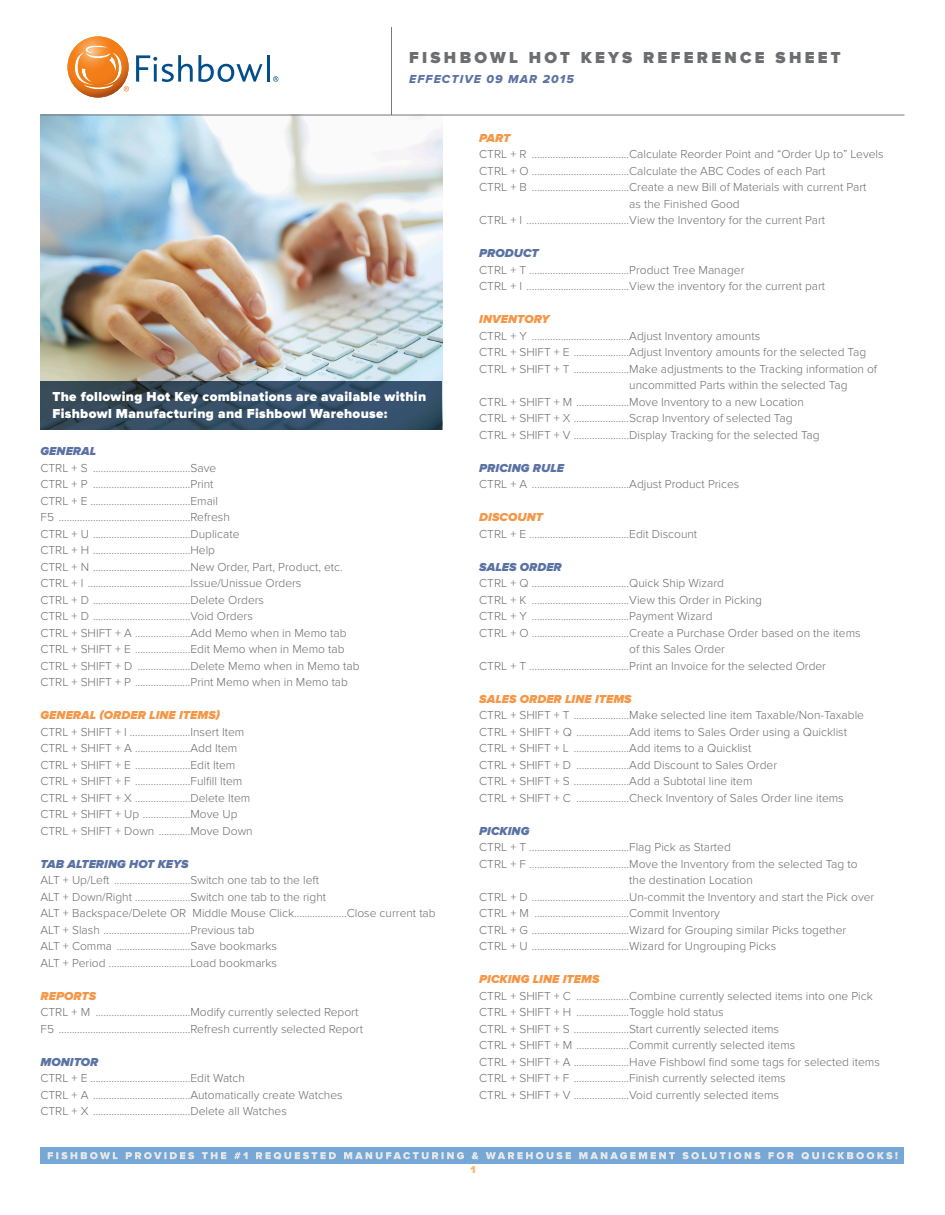
<style>
.page{position:relative;width:945px;height:1215px;background:#fff}
.page>*{position:absolute;margin:0;border:0;box-sizing:border-box;transform-origin:0 0}
.t1{font:900 16.5px "Proxima Nova";letter-spacing:.2em;color:#6c6d70}
.t2{font:900 13.5px/16.5px "Proxima Nova";letter-spacing:.025em;color:#fff}
.t3{font:300 12px/16.5px "Proxima Nova";color:#6c6d70}
.t4{font:italic 900 12px "Proxima Nova";letter-spacing:.01em;color:#f59747}
.t5{font:italic 900 12px "Proxima Nova";letter-spacing:.01em;color:#5b72a4}
.t6{font:12px "Proxima Nova Extrabld It";letter-spacing:.1em;color:#5b72a4}
.t7{font:900 10.5px "Proxima Nova";color:#fbb571}
</style>
<div class="page">
<img style="left:40px;top:116px;width:402px;height:265px">
<svg style="left:40px;top:381px;width:402px;height:49px;background:#334c61"></svg>
<hr style="left:40px;top:115px;width:864px;height:1px;background:#76787b">
<hr style="left:391px;top:27px;width:1px;height:88px;background:#76787b">
<svg style="left:136px;top:55px;width:126px;height:27px"></svg>
<hr style="left:267px;top:55px;width:2px;height:27px;background:#004f8c">
<svg style="left:273px;top:76px;width:5px;height:6px"></svg>
<svg style="left:68px;top:36px;width:61px;height:62px"></svg>
<div style="left:40px;top:1148px;width:864px;height:16px;background:#77a8d5"></div>
<svg style="left:48px;top:1152px;width:850px;height:8px"></svg>
<h1 class="t1" style="left:409px;top:48px;width:433px">FISHBOWL HOT KEYS REFERENCE SHEET</h1>
<p class="t6" style="left:409px;top:72px;width:166px">EFFECTIVE 09 MAR 2015</p>
<p class="t2" style="left:52px;top:389px;width:375px">The following Hot Key combinations are available within<br>Fishbowl Manufacturing and Fishbowl Warehouse:</p>
<p class="t5" style="left:40px;top:444px;width:57px">GENERAL</p>
<p class="t3" style="left:40px;top:460px;width:321px">CTRL + S .....................................Save<br>CTRL + P .....................................Print<br>CTRL + E ......................................Email<br>F5 ..................................................Refresh<br>CTRL + U .....................................Duplicate<br>CTRL + H .....................................Help<br>CTRL + N .....................................New Order, Part, Product, etc.<br>CTRL + I .......................................Issue/Unissue Orders<br>CTRL + D .....................................Delete Orders<br>CTRL + D .....................................Void Orders<br>CTRL + SHIFT + A .....................Add Memo when in Memo tab CTRL + SHIFT + E .....................Edit Memo when in Memo tab CTRL + SHIFT + D ....................Delete Memo when in Memo tab CTRL + SHIFT + P .....................Print Memo when in Memo tab</p>
<p class="t4" style="left:40px;top:708px;width:181px">GENERAL (ORDER LINE ITEMS)</p>
<p class="t3" style="left:40px;top:724px;width:214px">CTRL + SHIFT + I .......................Insert Item CTRL + SHIFT + A .....................Add Item CTRL + SHIFT + E .....................Edit Item CTRL + SHIFT + F .....................Fulfill Item CTRL + SHIFT + X .....................Delete Item CTRL + SHIFT + Up ..................Move Up CTRL + SHIFT + Down ............Move Down</p>
<p class="t5" style="left:40px;top:857px;width:149px">TAB ALTERING HOT KEYS</p>
<p class="t3" style="left:40px;top:872px;width:397px">ALT + Up/Left .............................Switch one tab to the left<br>ALT + Down/Right .....................Switch one tab to the right<br>ALT + Backspace/Delete OR Middle Mouse Click....................Close current tab ALT + Slash .................................Previous tab<br>ALT + Comma ............................Save bookmarks<br>ALT + Period ...............................Load bookmarks</p>
<p class="t4" style="left:40px;top:989px;width:57px">REPORTS</p>
<p class="t3" style="left:40px;top:1004px;width:324px">CTRL + M ....................................Modify currently selected Report<br>F5 ..................................................Refresh currently selected Report</p>
<p class="t5" style="left:40px;top:1055px;width:59px">MONITOR</p>
<p class="t3" style="left:40px;top:1070px;width:304px">CTRL + E ......................................Edit Watch<br>CTRL + A .....................................Automatically create Watches<br>CTRL + X .....................................Delete all Watches</p>
<p class="t4" style="left:479px;top:131px;width:33px">PART</p>
<p class="t3" style="left:479px;top:146px;width:406px">CTRL + R .....................................Calculate Reorder Point and “Order Up to” Levels</p>
<p class="t3" style="left:479px;top:163px;width:348px">CTRL + O .....................................Calculate the ABC Codes of each Part</p>
<p class="t3" style="left:479px;top:179px;width:389px">CTRL + B .....................................Create a new Bill of Materials with current Part</p>
<p class="t3" style="left:629px;top:196px;width:112px">as the Finished Good</p>
<p class="t3" style="left:479px;top:212px;width:347px">CTRL + I .......................................View the Inventory for the current Part</p>
<p class="t5" style="left:479px;top:246px;width:61px">PRODUCT</p>
<p class="t3" style="left:479px;top:262px;width:348px">CTRL + T ......................................Product Tree Manager<br>CTRL + I .......................................View the inventory for the current part</p>
<p class="t4" style="left:479px;top:312px;width:72px">INVENTORY</p>
<p class="t3" style="left:479px;top:328px;width:282px">CTRL + Y .....................................Adjust Inventory amounts</p>
<p class="t3" style="left:479px;top:344px;width:389px">CTRL + SHIFT + E .....................Adjust Inventory amounts for the selected Tag</p>
<p class="t3" style="left:479px;top:361px;width:399px">CTRL + SHIFT + T .....................Make adjustments to the Tracking information of</p>
<p class="t3" style="left:629px;top:377px;width:220px">uncommitted Parts within the selected Tag</p>
<p class="t3" style="left:479px;top:394px;width:326px">CTRL + SHIFT + M ....................Move Inventory to a new Location</p>
<p class="t3" style="left:479px;top:410px;width:315px">CTRL + SHIFT + X .....................Scrap Inventory of selected Tag</p>
<p class="t3" style="left:479px;top:427px;width:342px">CTRL + SHIFT + V .....................Display Tracking for the selected Tag</p>
<p class="t5" style="left:479px;top:461px;width:86px">PRICING RULE</p>
<p class="t3" style="left:479px;top:476px;width:262px">CTRL + A .....................................Adjust Product Prices</p>
<p class="t4" style="left:479px;top:510px;width:65px">DISCOUNT</p>
<p class="t3" style="left:479px;top:526px;width:220px">CTRL + E ......................................Edit Discount</p>
<p class="t5" style="left:479px;top:560px;width:84px">SALES ORDER</p>
<p class="t3" style="left:479px;top:575px;width:246px">CTRL + Q .....................................Quick Ship Wizard</p>
<p class="t3" style="left:479px;top:592px;width:284px">CTRL + K .....................................View this Order in Picking</p>
<p class="t3" style="left:479px;top:608px;width:235px">CTRL + Y .....................................Payment Wizard</p>
<p class="t3" style="left:479px;top:625px;width:383px">CTRL + O .....................................Create a Purchase Order based on the items</p>
<p class="t3" style="left:629px;top:641px;width:97px">of this Sales Order</p>
<p class="t3" style="left:479px;top:658px;width:348px">CTRL + T ......................................Print an Invoice for the selected Order</p>
<p class="t4" style="left:479px;top:692px;width:154px">SALES ORDER LINE ITEMS</p>
<p class="t3" style="left:479px;top:707px;width:386px">CTRL + SHIFT + T .....................Make selected line item Taxable/Non-Taxable CTRL + SHIFT + Q ....................Add items to Sales Order using a Quicklist CTRL + SHIFT + L .....................Add items to a Quicklist<br>CTRL + SHIFT + D ....................Add Discount to Sales Order<br>CTRL + SHIFT + S .....................Add a Subtotal line item<br>CTRL + SHIFT + C ....................Check Inventory of Sales Order line items</p>
<p class="t5" style="left:479px;top:824px;width:52px">PICKING</p>
<p class="t3" style="left:479px;top:839px;width:253px">CTRL + T ......................................Flag Pick as Started</p>
<p class="t3" style="left:479px;top:856px;width:380px">CTRL + F ......................................Move the Inventory from the selected Tag to</p>
<p class="t3" style="left:629px;top:872px;width:125px">the destination Location</p>
<p class="t3" style="left:479px;top:889px;width:397px">CTRL + D .....................................Un-commit the Inventory and start the Pick over</p>
<p class="t3" style="left:479px;top:905px;width:242px">CTRL + M ....................................Commit Inventory</p>
<p class="t3" style="left:479px;top:922px;width:369px">CTRL + G .....................................Wizard for Grouping similar Picks together</p>
<p class="t3" style="left:479px;top:938px;width:298px">CTRL + U .....................................Wizard for Ungrouping Picks</p>
<p class="t4" style="left:479px;top:972px;width:122px">PICKING LINE ITEMS</p>
<p class="t3" style="left:479px;top:988px;width:402px">CTRL + SHIFT + C ....................Combine currently selected items into one Pick CTRL + SHIFT + H ....................Toggle hold status<br>CTRL + SHIFT + S .....................Start currently selected items<br>CTRL + SHIFT + M ....................Commit currently selected items<br>CTRL + SHIFT + A .....................Have Fishbowl find some tags for selected items CTRL + SHIFT + F .....................Finish currently selected items<br>CTRL + SHIFT + V .....................Void currently selected items</p>
<p class="t7" style="left:471px;top:1164px;width:7px">1</p>
</div>
